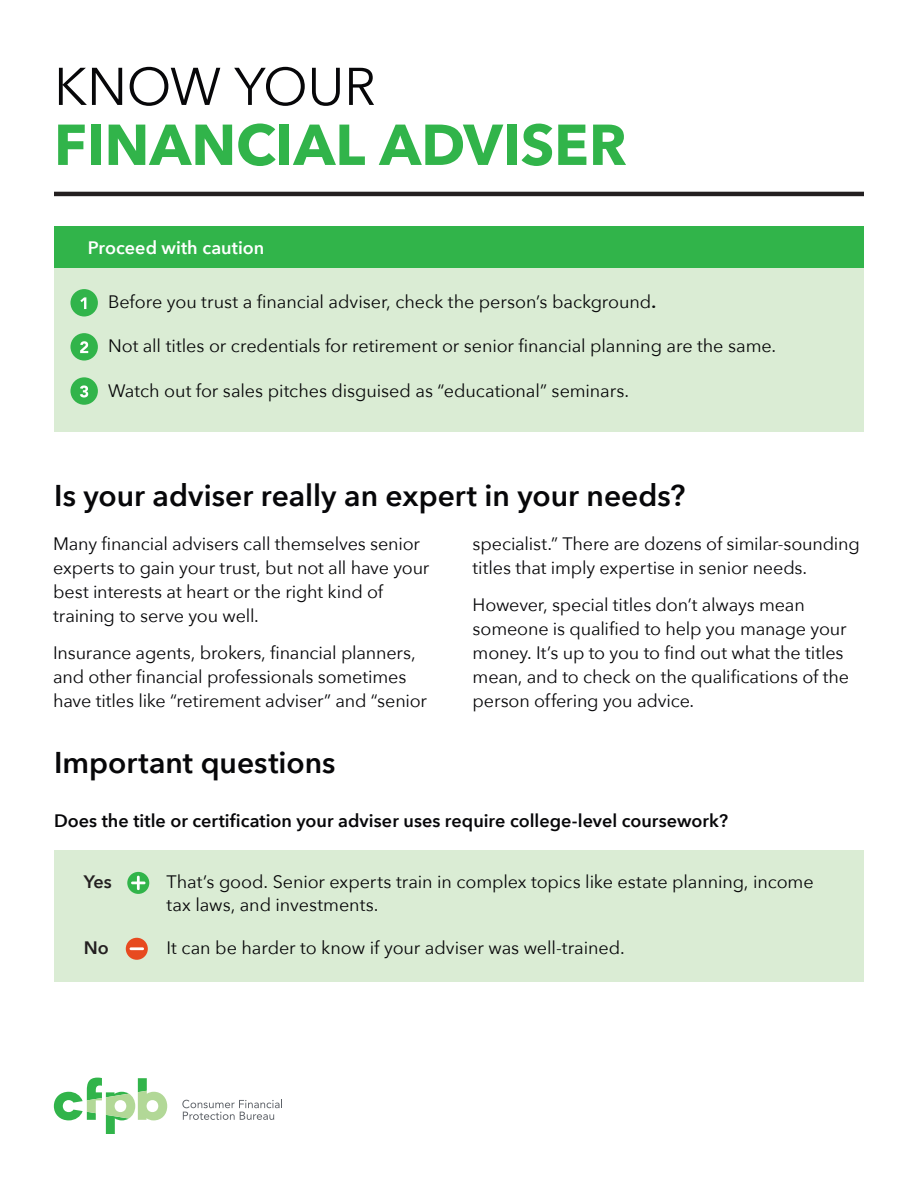
<style>
.page{position:relative;width:918px;height:1188px;background:#fff}
.page>*{position:absolute;margin:0;border:0;box-sizing:border-box;transform-origin:0 0}
.header_1{font:700 57px "Avenir Next";color:#31b44a}
.subheader{font:52.5px "Avenir Next";letter-spacing:-.01em;color:#070709}
.header_2{font:600 30px "Avenir Next";color:#070709}
.paragraph{font:18px/24px "Avenir Next";letter-spacing:-.01em;color:#070709}
.numbered_list{font:18px "Avenir Next";letter-spacing:-.005em;color:#070709}
.questions{font:18px/22.5px "Avenir Next";letter-spacing:-.005em;color:#070709}
.header_3{font:600 18px "Avenir Next";color:#070709}
.header_3-2{font:600 18px "Avenir Next";letter-spacing:.005em;color:#fff}
.t1{font:600 18px "Avenir Next";color:#231f20}
.s1{font-weight:600}
</style>
<div class="page">
<svg style="left:182px;top:1099px;width:100px;height:21px"></svg>
<svg style="left:54px;top:1078px;width:113px;height:56px"></svg>
<div style="left:54px;top:231px;width:810px;height:201px;background:#daecd4"></div>
<hr style="left:54px;top:192px;width:810px;height:4px;background:#231f20">
<div style="left:54px;top:226px;width:810px;height:42px;background:#31b44a"></div>
<svg style="left:70px;top:333px;width:28px;height:28px"></svg>
<svg style="left:70px;top:377px;width:28px;height:28px"></svg>
<svg style="left:70px;top:289px;width:28px;height:28px"></svg>
<div style="left:54px;top:850px;width:810px;height:132px;background:#daecd4"></div>
<svg style="left:127px;top:872px;width:22px;height:22px"></svg>
<svg style="left:126px;top:938px;width:22px;height:22px"></svg>
<p class="subheader" style="left:54px;top:55px;width:323px">KNOW YOUR</p>
<p class="header_1" style="left:54px;top:110px;width:574px">FINANCIAL ADVISER</p>
<p class="header_3-2" style="left:88px;top:236px;width:178px">Proceed with caution</p>
<p class="numbered_list" style="left:108px;top:291px;width:550px">Before you trust a financial adviser, check the person’s background<span class="s1">.</span></p>
<p class="numbered_list" style="left:108px;top:335px;width:670px">Not all titles or credentials for retirement or senior financial planning are the same.</p>
<p class="numbered_list" style="left:108px;top:380px;width:523px">Watch out for sales pitches disguised as “educational” seminars.</p>
<p class="header_2" style="left:54px;top:477px;width:633px">Is your adviser really an expert in your needs?</p>
<p class="paragraph" style="left:53px;top:531px;width:378px">Many financial advisers call themselves senior experts to gain your trust, but not all have your</p>
<p class="paragraph" style="left:53px;top:579px;width:332px">best interests at heart or the right kind of training to serve you well.</p>
<p class="paragraph" style="left:53px;top:641px;width:375px">Insurance agents, brokers, financial planners, and other financial professionals sometimes have titles like “retirement adviser” and “senior</p>
<p class="header_2" style="left:54px;top:745px;width:283px">Important questions</p>
<p class="paragraph" style="left:473px;top:531px;width:389px">specialist.” There are dozens of similar-sounding titles that imply expertise in senior needs.</p>
<p class="paragraph" style="left:473px;top:593px;width:378px">However, special titles don’t always mean someone is qualified to help you manage your money. It’s up to you to find out what the titles mean, and to check on the qualifications of the person offering you advice.</p>
<p class="header_3" style="left:54px;top:810px;width:676px">Does the title or certification your adviser uses require college-level coursework?</p>
<p class="t1" style="left:84px;top:871px;width:29px">Yes</p>
<p class="t1" style="left:84px;top:936px;width:27px">No</p>
<p class="questions" style="left:166px;top:871px;width:649px">That’s good. Senior experts train in complex topics like estate planning, income tax laws, and investments.</p>
<p class="questions" style="left:166px;top:936px;width:460px">It can be harder to know if your adviser was well-trained.</p>
</div>
